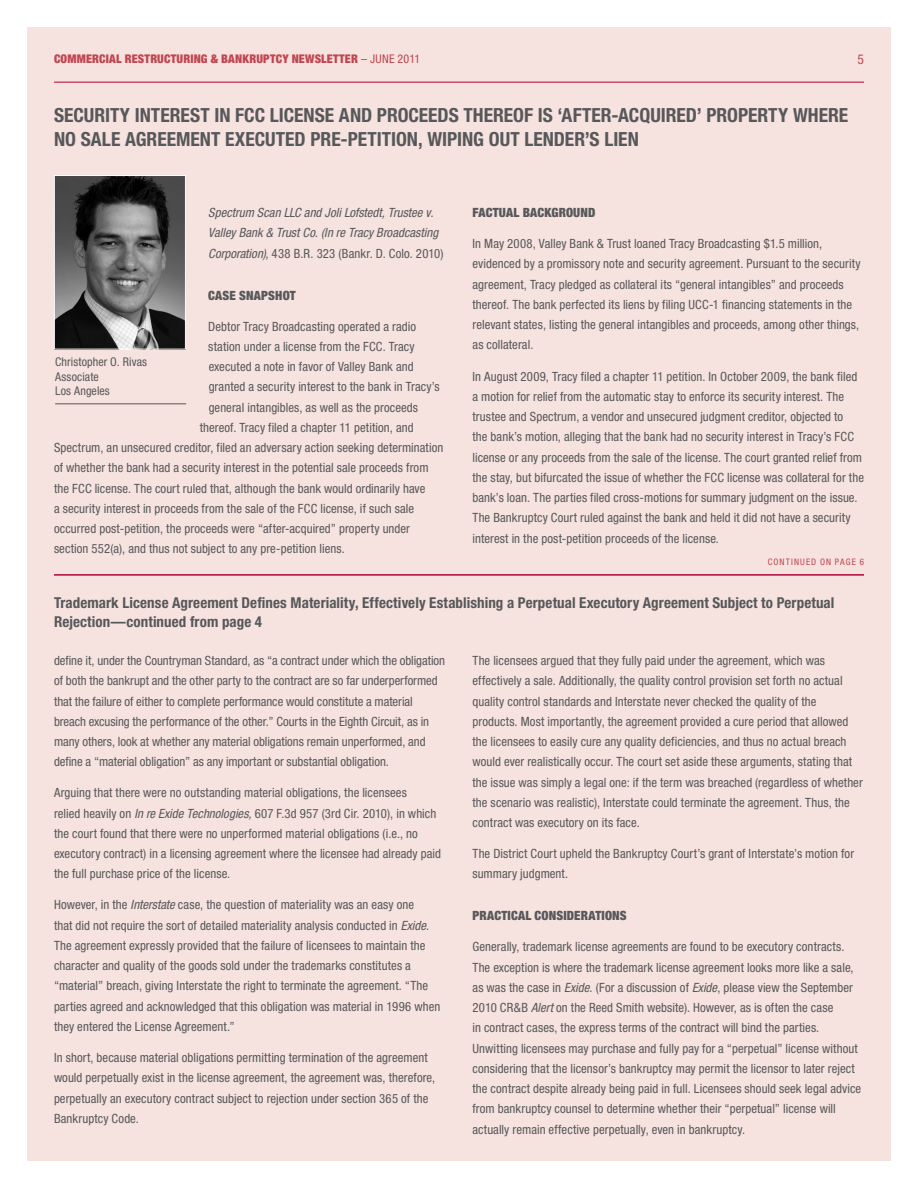
<style>
.page{position:relative;width:918px;height:1188px;background:#fff}
.page>*{position:absolute;margin:0;border:0;box-sizing:border-box;transform-origin:0 0}
.t1{font:700 condensed 19.5px/24px "Helvetica Neue LT Std";color:#57585a}
.page_subheads{font:700 condensed 15px/19.5px "Helvetica Neue LT Std";letter-spacing:.005em;color:#57585a}
.t2{font:condensed 13.5px "Helvetica Neue LT Std";color:#c04651}
.body{font:condensed 12.75px/20.2px "Helvetica Neue LT Std";letter-spacing:.005em;color:#57585a}
.body-2{font:italic condensed 12.75px/20.2px "Helvetica Neue LT Std";color:#57585a}
.subhead{font:900 condensed 12.75px "Helvetica Neue LT Std";letter-spacing:.01em;color:#57585a}
.t3{font:900 condensed 12px "Helvetica Neue LT Std";letter-spacing:.015em;color:#c04651}
.contact_info{font:condensed 12px/14.4px "Helvetica Neue LT Std";letter-spacing:.01em;color:#57585a}
.continued_on_page{font:condensed 9px "Helvetica Neue LT Std";letter-spacing:.125em;color:#c04651}
.s1{font-weight:400}
.s2{font-style:normal}
.s3{font-style:italic}
</style>
<div class="page">
<div style="left:27px;top:27px;width:864px;height:1134px;background:#f6e2df"></div>
<hr style="left:54px;top:82px;width:810px;height:1px;background:#b30437">
<img style="left:56px;top:177px;width:128px;height:170px">
<div style="left:54px;top:175px;width:132px;height:174px;border:1px solid #fff"></div>
<hr style="left:55px;top:403px;width:131px;height:1px;background:#57585a">
<hr style="left:54px;top:574px;width:810px;height:2px;background:#b30437">
<p class="t3" style="left:54px;top:51px;width:368px">COMMERCIAL RESTRUCTURING &amp; BANKRUPTCY NEWSLETTER <span class="s1">– JUNE 2011</span></p>
<p class="t2" style="left:858px;top:51px;width:8px">5</p>
<p class="t1" style="left:54px;top:103px;width:796px">SECURITY INTEREST IN FCC LICENSE AND PROCEEDS THEREOF IS ‘AFTER-ACQUIRED’ PROPERTY WHERE<br>NO SALE AGREEMENT EXECUTED PRE-PETITION, WIPING OUT LENDER’S LIEN</p>
<p class="body-2" style="left:208px;top:203px;width:237px">Spectrum Scan LLC and Joli Lofstedt, Trustee v.<br>Valley Bank &amp; Trust Co. (In re Tracy Broadcasting<br>Corporation), <span class="s2">438 B.R. 323 (Bankr. D. Colo. 2010)</span></p>
<p class="subhead" style="left:208px;top:287px;width:89px">CASE SNAPSHOT</p>
<p class="body" style="left:208px;top:316px;width:209px">Debtor Tracy Broadcasting operated a radio</p>
<p class="body" style="left:208px;top:336px;width:208px">station under a license from the FCC. Tracy</p>
<p class="body" style="left:209px;top:356px;width:206px">executed a note in favor of Valley Bank and</p>
<p class="body" style="left:209px;top:377px;width:232px">granted a security interest to the bank in Tracy’s</p>
<p class="body" style="left:209px;top:397px;width:211px">general intangibles, as well as the proceeds</p>
<p class="body" style="left:200px;top:417px;width:215px">thereof. Tracy filed a chapter 11 petition, and</p>
<p class="body" style="left:54px;top:437px;width:391px">Spectrum, an unsecured creditor, filed an adversary action seeking determination</p>
<p class="body" style="left:54px;top:458px;width:376px">of whether the bank had a security interest in the potential sale proceeds from</p>
<p class="body" style="left:54px;top:478px;width:373px">the FCC license. The court ruled that, although the bank would ordinarily have</p>
<p class="body" style="left:54px;top:498px;width:362px">a security interest in proceeds from the sale of the FCC license, if such sale</p>
<p class="body" style="left:54px;top:518px;width:358px">occurred post-petition, the proceeds were “after-acquired” property under</p>
<p class="body" style="left:54px;top:539px;width:292px">section 552(a), and thus not subject to any pre-petition liens.</p>
<p class="contact_info" style="left:55px;top:355px;width:93px">Christopher O. Rivas<br>Associate<br>Los Angeles</p>
<p class="subhead" style="left:472px;top:205px;width:124px">FACTUAL BACKGROUND</p>
<p class="body" style="left:472px;top:234px;width:390px">In May 2008, Valley Bank &amp; Trust loaned Tracy Broadcasting $1.5 million, evidenced by a promissory note and security agreement. Pursuant to the security agreement, Tracy pledged as collateral its “general intangibles” and proceeds thereof. The bank perfected its liens by filing UCC-1 financing statements in the relevant states, listing the general intangibles and proceeds, among other things, as collateral.</p>
<p class="body" style="left:472px;top:366px;width:393px">In August 2009, Tracy filed a chapter 11 petition. In October 2009, the bank filed a motion for relief from the automatic stay to enforce its security interest. The trustee and Spectrum, a vendor and unsecured judgment creditor, objected to<br>the bank’s motion, alleging that the bank had no security interest in Tracy’s FCC license or any proceeds from the sale of the license. The court granted relief from the stay, but bifurcated the issue of whether the FCC license was collateral for the bank’s loan. The parties filed cross-motions for summary judgment on the issue.<br>The Bankruptcy Court ruled against the bank and held it did not have a security interest in the post-petition proceeds of the license.</p>
<p class="continued_on_page" style="left:768px;top:557px;width:98px">CONTINUED ON PAGE 6</p>
<p class="page_subheads" style="left:54px;top:592px;width:782px">Trademark License Agreement Defines Materiality, Effectively Establishing a Perpetual Executory Agreement Subject to Perpetual<br>Rejection—continued from page 4</p>
<p class="body" style="left:54px;top:650px;width:393px">define it, under the Countryman Standard, as “a contract under which the obligation of both the bankrupt and the other party to the contract are so far underperformed that the failure of either to complete performance would constitute a material breach excusing the performance of the other.” Courts in the Eighth Circuit, as in many others, look at whether any material obligations remain unperformed, and define a “material obligation” as any important or substantial obligation.</p>
<p class="body" style="left:54px;top:783px;width:389px">Arguing that there were no outstanding material obligations, the licensees<br>relied heavily on <span class="s3">In re Exide Technologies,</span> 607 F.3d 957 (3rd Cir. 2010), in which the court found that there were no unperformed material obligations (i.e., no executory contract) in a licensing agreement where the licensee had already paid the full purchase price of the license.</p>
<p class="body" style="left:54px;top:895px;width:388px">However, in the <span class="s3">Interstate</span> case, the question of materiality was an easy one<br>that did not require the sort of detailed materiality analysis conducted in <span class="s3">Exide</span>.<br>The agreement expressly provided that the failure of licensees to maintain the character and quality of the goods sold under the trademarks constitutes a “material” breach, giving Interstate the right to terminate the agreement. “The parties agreed and acknowledged that this obligation was material in 1996 when they entered the License Agreement.”</p>
<p class="body" style="left:54px;top:1047px;width:383px">In short, because material obligations permitting termination of the agreement would perpetually exist in the license agreement, the agreement was, therefore, perpetually an executory contract subject to rejection under section 365 of the Bankruptcy Code.</p>
<p class="body" style="left:472px;top:650px;width:392px">The licensees argued that they fully paid under the agreement, which was effectively a sale. Additionally, the quality control provision set forth no actual quality control standards and Interstate never checked the quality of the products. Most importantly, the agreement provided a cure period that allowed the licensees to easily cure any quality deficiencies, and thus no actual breach would ever realistically occur. The court set aside these arguments, stating that the issue was simply a legal one: if the term was breached (regardless of whether the scenario was realistic), Interstate could terminate the agreement. Thus, the contract was executory on its face.</p>
<p class="body" style="left:472px;top:843px;width:383px">The District Court upheld the Bankruptcy Court’s grant of Interstate’s motion for summary judgment.</p>
<p class="subhead" style="left:472px;top:908px;width:156px">PRACTICAL CONSIDERATIONS</p>
<p class="body" style="left:472px;top:937px;width:390px">Generally, trademark license agreements are found to be executory contracts.<br>The exception is where the trademark license agreement looks more like a sale, as was the case in <span class="s3">Exide</span>. (For a discussion of <span class="s3">Exide</span>, please view the September 2010 CR&amp;B <span class="s3">Alert</span> on the Reed Smith website). However, as is often the case<br>in contract cases, the express terms of the contract will bind the parties.<br>Unwitting licensees may purchase and fully pay for a “perpetual” license without considering that the licensor’s bankruptcy may permit the licensor to later reject the contract despite already being paid in full. Licensees should seek legal advice from bankruptcy counsel to determine whether their “perpetual” license will actually remain effective perpetually, even in bankruptcy.</p>
</div>
